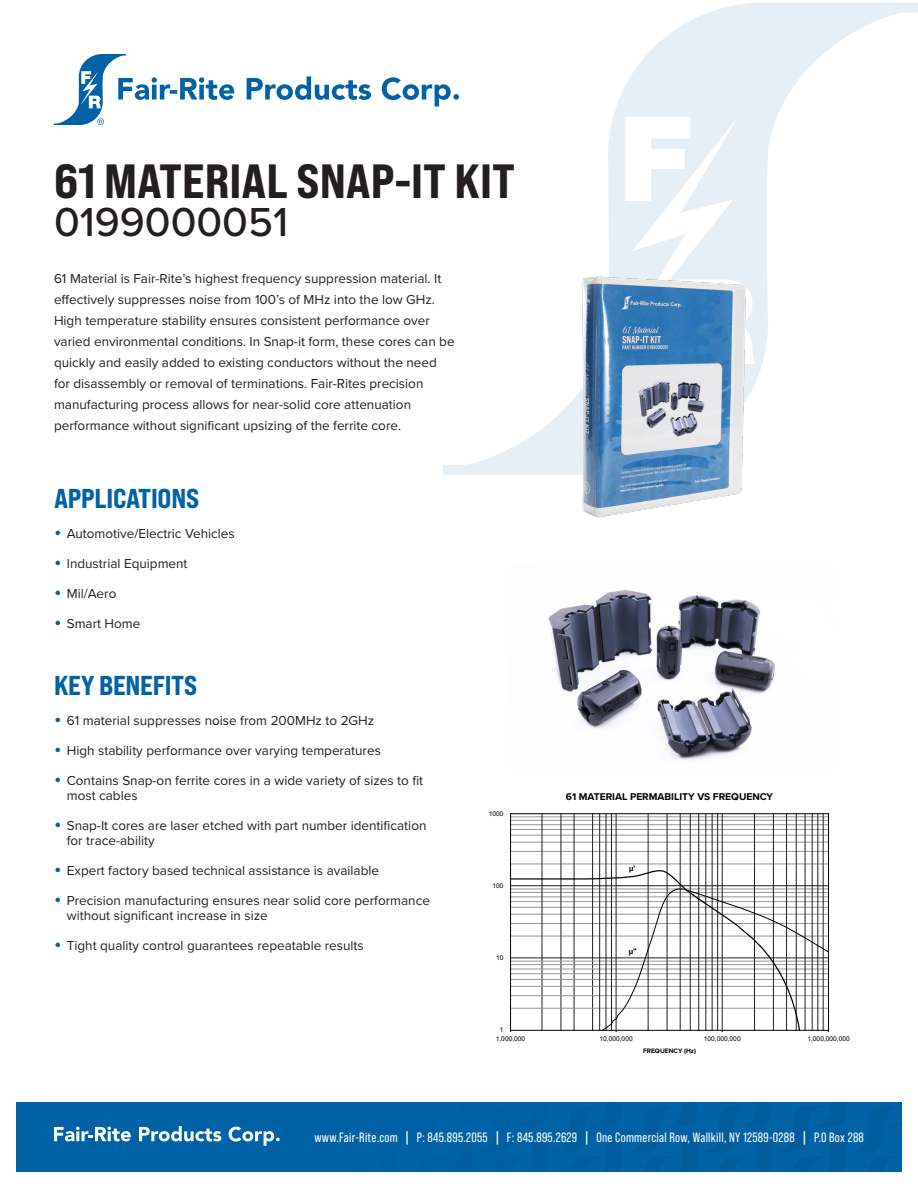
<style>
.page{position:relative;width:918px;height:1188px;background:#fff}
.page>*{position:absolute;margin:0;border:0;box-sizing:border-box;transform-origin:0 0}
.t1{font:48px "Bebas Neue Pro Exp Eb";color:#231f20}
.t2{font:500 42px "Proxima Nova";color:#231f20}
.t3{font:27.3px "Bebas Neue Pro Exp Eb";letter-spacing:-.01em;color:#0162a6}
.t4{font:13.5px/21px "Proxima Nova";color:#231f20}
.t5{font:13.5px "Bebas Neue Pro";letter-spacing:.02em;color:#fff}
.t6{font:700 10.2px "Proxima Nova";color:#000}
.t7{font:700 7.65px "Arial";color:#000}
.t8{font:6.6px "Arial";color:#000}
.t9{font:700 6.6px "Proxima Nova";color:#000}
.s1{font-size:21px;color:#0162a6}
.s2{font-weight:700}
</style>
<div class="page">
<svg style="left:443px;top:2px;width:475px;height:473px"></svg>
<svg style="left:54px;top:54px;width:405px;height:71px"></svg>
<hr style="left:511px;top:817px;width:318px;height:1px;background:#939598">
<hr style="left:511px;top:820px;width:318px;height:1px;background:#939598">
<hr style="left:511px;top:824px;width:318px;height:1px;background:#939598">
<hr style="left:511px;top:829px;width:318px;height:1px;background:#939598">
<hr style="left:511px;top:835px;width:318px;height:1px;background:#939598">
<hr style="left:511px;top:842px;width:318px;height:1px;background:#939598">
<hr style="left:511px;top:851px;width:318px;height:1px;background:#939598">
<hr style="left:511px;top:864px;width:318px;height:1px;background:#939598">
<hr style="left:542px;top:814px;width:1px;height:216px;background:#231f20">
<hr style="left:561px;top:814px;width:1px;height:216px;background:#231f20">
<hr style="left:574px;top:814px;width:1px;height:216px;background:#231f20">
<hr style="left:592px;top:814px;width:1px;height:216px;background:#231f20">
<hr style="left:599px;top:814px;width:1px;height:216px;background:#231f20">
<hr style="left:606px;top:814px;width:1px;height:216px;background:#231f20">
<hr style="left:611px;top:814px;width:1px;height:216px;background:#231f20">
<hr style="left:616px;top:814px;width:1px;height:216px;background:#231f20">
<hr style="left:648px;top:814px;width:1px;height:216px;background:#231f20">
<hr style="left:667px;top:814px;width:1px;height:216px;background:#231f20">
<hr style="left:680px;top:814px;width:1px;height:216px;background:#231f20">
<hr style="left:698px;top:814px;width:1px;height:216px;background:#231f20">
<hr style="left:690px;top:814px;width:1px;height:216px;background:#231f20">
<hr style="left:706px;top:814px;width:1px;height:216px;background:#231f20">
<hr style="left:712px;top:814px;width:1px;height:216px;background:#231f20">
<hr style="left:717px;top:814px;width:1px;height:216px;background:#231f20">
<hr style="left:722px;top:814px;width:1px;height:216px;background:#231f20">
<hr style="left:754px;top:814px;width:1px;height:216px;background:#231f20">
<hr style="left:773px;top:814px;width:1px;height:216px;background:#231f20">
<hr style="left:786px;top:814px;width:1px;height:216px;background:#231f20">
<hr style="left:796px;top:814px;width:1px;height:216px;background:#231f20">
<hr style="left:805px;top:814px;width:1px;height:216px;background:#231f20">
<hr style="left:812px;top:814px;width:1px;height:216px;background:#231f20">
<hr style="left:818px;top:814px;width:1px;height:216px;background:#231f20">
<hr style="left:823px;top:814px;width:1px;height:216px;background:#231f20">
<svg style="left:510px;top:870px;width:287px;height:162px"></svg>
<svg style="left:601px;top:884px;width:228px;height:148px"></svg>
<div style="left:510px;top:813px;width:319px;height:218px;border:1px solid #000"></div>
<img style="left:16px;top:1102px;width:886px;height:70px">
<svg style="left:54px;top:1127px;width:77px;height:14px"></svg>
<svg style="left:139px;top:1126px;width:82px;height:15px"></svg>
<svg style="left:229px;top:1127px;width:51px;height:19px"></svg>
<img style="left:502px;top:246px;width:328px;height:272px">
<img style="left:548px;top:590px;width:227px;height:170px">
<h1 class="t1" style="left:54px;top:151px;width:463px">61 MATERIAL SNAP-IT KIT</h1>
<h2 class="t2" style="left:54px;top:190px;width:236px">0199000051</h2>
<p class="t4" style="left:54px;top:267px;width:402px">61 Material is Fair-Rite’s highest frequency suppression material. It effectively suppresses noise from 100’s of MHz into the low GHz.<br>High temperature stability ensures consistent performance over varied environmental conditions. In Snap-it form, these cores can be quickly and easily added to existing conductors without the need for disassembly or removal of terminations. Fair-Rites precision manufacturing process allows for near-solid core attenuation performance without significant upsizing of the ferrite core.</p>
<h3 class="t3" style="left:54px;top:481px;width:147px">APPLICATIONS</h3>
<p class="t4" style="left:54px;top:522px;width:182px"><span class="s1">•</span> Automotive/Electric Vehicles</p>
<p class="t4" style="left:54px;top:552px;width:135px"><span class="s1">•</span> Industrial Equipment</p>
<p class="t4" style="left:54px;top:582px;width:64px"><span class="s1">•</span> Mil/Aero</p>
<p class="t4" style="left:54px;top:612px;width:88px"><span class="s1">•</span> Smart Home</p>
<h3 class="t3" style="left:54px;top:668px;width:145px">KEY BENEFITS</h3>
<p class="t4" style="left:54px;top:709px;width:322px"><span class="s1">•</span> 61 material suppresses noise from 200MHz to 2GHz</p>
<p class="t4" style="left:54px;top:739px;width:328px"><span class="s1">•</span> High stability performance over varying temperatures</p>
<p class="t4" style="left:67px;top:772px;width:358px;line-height:15px;text-indent:-13px"><span class="s1">•</span> Contains Snap-on ferrite cores in a wide variety of sizes to fit most cables</p>
<p class="t4" style="left:67px;top:817px;width:361px;line-height:15px;text-indent:-13px"><span class="s1">•</span> Snap-It cores are laser etched with part number identification for trace-ability</p>
<p class="t4" style="left:54px;top:859px;width:327px"><span class="s1">•</span> Expert factory based technical assistance is available</p>
<p class="t4" style="left:67px;top:892px;width:365px;line-height:15px;text-indent:-13px"><span class="s1">•</span> Precision manufacturing ensures near solid core performance without significant increase in size</p>
<p class="t4" style="left:54px;top:934px;width:311px"><span class="s1">•</span> Tight quality control guarantees repeatable results</p>
<p class="t8" style="left:489px;top:809px;width:16px">1000</p>
<p class="t8" style="left:492px;top:881px;width:13px">100</p>
<p class="t8" style="left:496px;top:953px;width:9px">10</p>
<p class="t8" style="left:500px;top:1025px;width:5px">1</p>
<p class="t6" style="left:566px;top:789px;width:209px">61 MATERIAL PERMABILITY VS FREQUENCY</p>
<p class="t7" style="left:629px;top:863px;width:8px">µʹ</p>
<p class="t7" style="left:629px;top:946px;width:9px">µʺ</p>
<p class="t8" style="left:496px;top:1034px;width:31px">1,000,000</p>
<p class="t8" style="left:599px;top:1034px;width:35px">10,000,000</p>
<p class="t8" style="left:704px;top:1034px;width:38px">100,000,000</p>
<p class="t8" style="left:807px;top:1034px;width:44px">1,000,000,000</p>
<p class="t9" style="left:643px;top:1046px;width:54px">FREQUENCY (Hz)</p>
<p class="t5" style="left:315px;top:1129px;width:551px">www.Fair-Rite.com <span class="s2">|</span> P: 845.895.2055 <span class="s2">|</span> F: 845.895.2629 <span class="s2">|</span> One Commercial Row, Wallkill, NY 12589-0288 <span class="s2">|</span> P.O Box 288</p>
</div>
